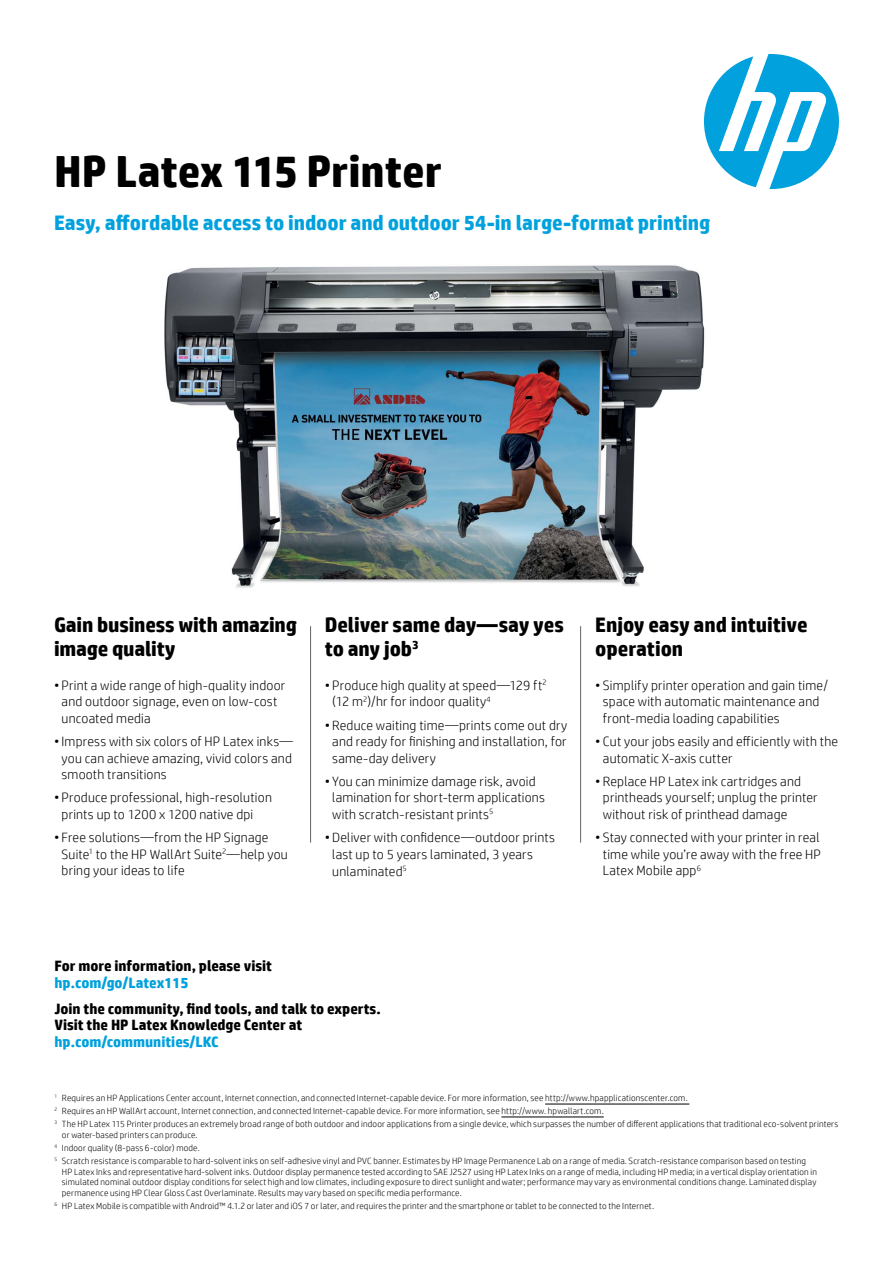
<style>
.page{position:relative;width:893px;height:1263px;background:#fff}
.page>*{position:absolute;margin:0;border:0;box-sizing:border-box;transform-origin:0 0}
.t1{font:700 45px "HP Simplified";letter-spacing:-.005em;color:#000}
.t2{font:700 21px/24px "HP Simplified";letter-spacing:-.005em;color:#000}
.t3{font:700 21px "HP Simplified";letter-spacing:-.005em;color:#00a1dd}
.t4{font:700 15px/16.5px "HP Simplified";color:#000}
.t5{font:700 15px "HP Simplified";color:#00a1dd}
.t6{font:300 13.5px/16.5px "HP Simplified";letter-spacing:.015em;color:#000}
.t7{font:300 9px/12.9px "HP Simplified";letter-spacing:.02em;color:#000}
</style>
<div class="page">
<svg style="left:704px;top:54px;width:135px;height:135px"></svg>
<hr style="left:310px;top:626px;width:1px;height:217px;background:#5e6468">
<hr style="left:580px;top:626px;width:1px;height:217px;background:#5e6468">
<hr style="left:545px;top:1104px;width:144px;height:1px;background:#000">
<hr style="left:501px;top:1117px;width:103px;height:1px;background:#000">
<img style="left:164px;top:265px;width:541px;height:323px">
<h1 class="t1" style="left:54px;top:142px;width:389px">HP Latex 115 Printer</h1>
<h2 class="t3" style="left:54px;top:208px;width:658px">Easy, affordable access to indoor and outdoor 54-in large-format printing</h2>
<h2 class="t2" style="left:54px;top:613px;width:245px">Gain business with amazing image quality</h2>
<h3 class="t6" style="left:62px;top:677px;width:225px;text-indent:-8px">• Print a wide range of high-quality indoor and outdoor signage, even on low-cost uncoated media</h3>
<h3 class="t6" style="left:62px;top:733px;width:233px;text-align:justify;text-indent:-8px">•Impress with six colors of HP Latex inks— you can achieve amazing, vivid colors and smooth transitions</h3>
<h3 class="t6" style="left:62px;top:789px;width:212px;text-indent:-8px">• Produce professional, high-resolution prints up to 1200 x 1200 native dpi</h3>
<h3 class="t6" style="left:62px;top:829px;width:228px;text-indent:-8px">• Free solutions—from the HP Signage<br>Suite<sup>1</sup> to the HP WallArt Suite<sup>2</sup>—help you bring your ideas to life</h3>
<h2 class="t2" style="left:325px;top:613px;width:241px">Deliver same day—say yes to any job<sup>3</sup></h2>
<h3 class="t6" style="left:332px;top:677px;width:216px;text-indent:-8px">• Produce high quality at speed—129 ft<sup>2 </sup>(12 m<sup>2</sup>)/hr for indoor quality<sup>4</sup></h3>
<h3 class="t6" style="left:332px;top:717px;width:237px;text-align:justify;text-indent:-8px">• Reduce waiting time—prints come out dry and ready for finishing and installation, for same-day delivery</h3>
<h3 class="t6" style="left:332px;top:773px;width:214px;text-indent:-8px">• You can minimize damage risk, avoid lamination for short-term applications with scratch-resistant prints<sup>5</sup></h3>
<h3 class="t6" style="left:332px;top:829px;width:224px;text-indent:-8px">• Deliver with confidence—outdoor prints last up to 5 years laminated, 3 years unlaminated<sup>5</sup></h3>
<h2 class="t2" style="left:595px;top:613px;width:214px">Enjoy easy and intuitive operation</h2>
<h3 class="t6" style="left:603px;top:677px;width:227px;text-indent:-8px">• Simplify printer operation and gain time/ space with automatic maintenance and front-media loading capabilities</h3>
<h3 class="t6" style="left:603px;top:733px;width:237px;text-indent:-8px">• Cut your jobs easily and efficiently with the automatic X-axis cutter</h3>
<h3 class="t6" style="left:603px;top:773px;width:216px;text-indent:-8px">• Replace HP Latex ink cartridges and printheads yourself; unplug the printer without risk of printhead damage</h3>
<h3 class="t6" style="left:603px;top:829px;width:220px;text-align:justify;text-indent:-8px">• Stay connected with your printer in real time while you’re away with the free HP Latex Mobile app<sup>6</sup></h3>
<h3 class="t4" style="left:54px;top:958px;width:219px">For more information, please visit</h3>
<h3 class="t5" style="left:54px;top:973px;width:136px">hp.com/go/Latex115</h3>
<h3 class="t4" style="left:54px;top:1000px;width:328px">Join the community, find tools, and talk to experts.<br>Visit the HP Latex Knowledge Center at</h3>
<h3 class="t5" style="left:54px;top:1031px;width:166px">hp.com/communities/LKC</h3>
<p class="t7" style="left:54px;top:1092px;width:785px"><sup>1</sup> Requires an HP Applications Center account, Internet connection, and connected Internet-capable device. For more information, see http://www.hpapplicationscenter.com.<br><sup>2</sup> Requires an HP WallArt account, Internet connection, and connected Internet-capable device. For more information, see http://www. hpwallart.com.<br><sup>3</sup> The HP Latex 115 Printer produces an extremely broad range of both outdoor and indoor applications from a single device, which surpasses the number of different applications that traditional eco-solvent printers</p>
<p class="t7" style="left:54px;top:1128px;width:753px;text-indent:8px">or water-based printers can produce.<br><sup>4</sup> Indoor quality (8-pass 6-color) mode.<br><sup>5</sup> Scratch resistance is comparable to hard-solvent inks on self-adhesive vinyl and PVC banner. Estimates by HP Image Permanence Lab on a range of media. Scratch-resistance comparison based on testing</p>
<p class="t7" style="left:62px;top:1166px;width:756px;line-height:10.8px;text-align:justify">HP Latex Inks and representative hard-solvent inks. Outdoor display permanence tested according to SAE J2527 using HP Latex Inks on a range of media, including HP media; in a vertical display orientation in simulated nominal outdoor display conditions for select high and low climates, including exposure to direct sunlight and water; performance may vary as environmental conditions change. Laminated display permanence using HP Clear Gloss Cast Overlaminate. Results may vary based on specific media performance.</p>
<p class="t7" style="left:54px;top:1199px;width:601px"><sup>6</sup> HP Latex Mobile is compatible with Android™ 4.1.2 or later and iOS 7 or later, and requires the printer and the smartphone or tablet to be connected to the Internet.</p>
</div>
